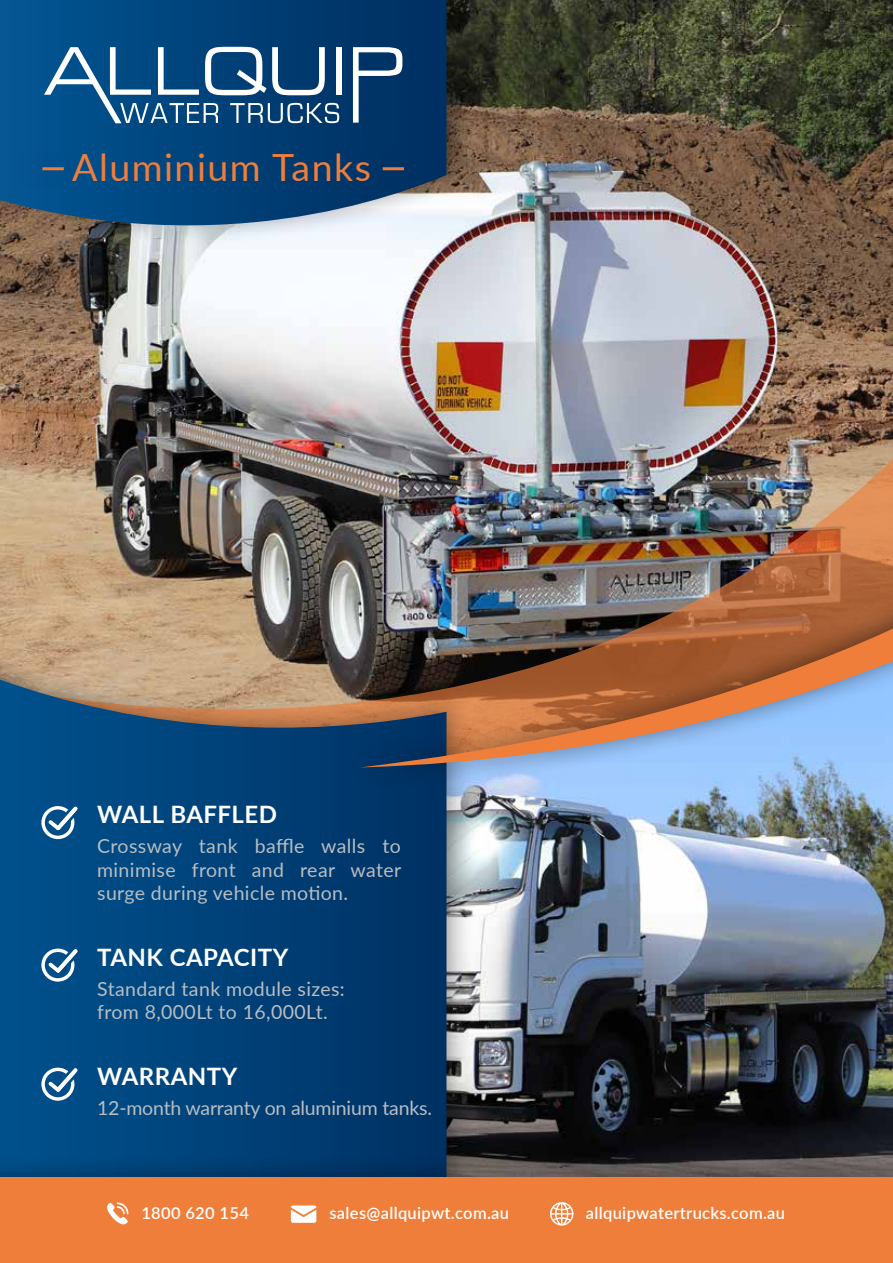
<style>
.page{position:relative;width:893px;height:1263px;background:#fff}
.page>*{position:absolute;margin:0;border:0;box-sizing:border-box;transform-origin:0 0}
.t1{font:37.5px "Lato";letter-spacing:.04em;color:#ef7e3b}
.t2{font:700 24px "Lato";letter-spacing:.02em;color:#fff}
.t3{font:19.5px/23.4px "Lato";letter-spacing:.02em;color:#b8bec2}
.t4{font:19.5px "Lato";letter-spacing:-.01em;color:#b8bec2}
.t5{font:600 16.5px "Lato";letter-spacing:.02em;color:#fff}
</style>
<div class="page">
<img style="left:0;top:0;width:893px;height:277px">
<img style="left:0;top:277px;width:893px;height:302px">
<div style="left:0;top:0;width:477px;height:245px;background:#000;opacity:.4"></div>
<svg style="left:0;top:0;width:446px;height:232px;background:#185081"></svg>
<svg style="left:353px;top:47px;width:49px;height:76px"></svg>
<div style="left:336px;top:47px;width:5px;height:48px;background:#fff"></div>
<svg style="left:44px;top:47px;width:295px;height:76px"></svg>
<img style="left:474px;top:790px;width:419px;height:364px">
<div style="left:0;top:579px;width:474px;height:684px;background:#000;opacity:.4"></div>
<svg style="left:0;top:680px;width:446px;height:474px;background:#0b4678"></svg>
<div style="left:0;top:1154px;width:893px;height:109px;background:#000;opacity:.4"></div>
<div style="left:0;top:1177px;width:893px;height:86px;background:#ef7e3b"></div>
<svg style="left:107px;top:1202px;width:21px;height:22px"></svg>
<svg style="left:550px;top:1202px;width:23px;height:23px"></svg>
<svg style="left:291px;top:1205px;width:25px;height:18px"></svg>
<div style="left:342px;top:336px;width:551px;height:454px;background:#000;opacity:.5"></div>
<img style="left:360px;top:357px;width:533px;height:410px">
<div style="left:17px;top:149px;width:55px;height:40px;background:#03518d"></div>
<hr style="left:43px;top:167px;width:21px;height:3px;background:#ef7e3b">
<div style="left:357px;top:149px;width:55px;height:40px;background:#003265"></div>
<hr style="left:383px;top:167px;width:21px;height:3px;background:#ef7e3b">
<svg style="left:41px;top:806px;width:37px;height:33px"></svg>
<svg style="left:41px;top:948px;width:37px;height:34px"></svg>
<svg style="left:41px;top:1068px;width:37px;height:33px"></svg>
<h1 class="t1" style="left:72px;top:141px;width:300px">Aluminium Tanks</h1>
<p class="t2" style="left:97px;top:797px;width:181px">WALL BAFFLED</p>
<p class="t3" style="left:97px;top:834px;width:305px;text-align:justify">Crossway tank baffle walls to minimise front and rear water surge during vehicle motion.</p>
<p class="t2" style="left:97px;top:939px;width:193px">TANK CAPACITY</p>
<p class="t3" style="left:97px;top:976px;width:249px">Standard tank module sizes: from 8,000Lt to 16,000Lt.</p>
<p class="t2" style="left:97px;top:1058px;width:142px">WARRANTY</p>
<p class="t4" style="left:97px;top:1094px;width:336px">12-month warranty on aluminium tanks.</p>
<p class="t5" style="left:141px;top:1201px;width:109px">1800 620 154</p>
<p class="t5" style="left:329px;top:1201px;width:181px">sales@allquipwt.com.au</p>
<p class="t5" style="left:586px;top:1201px;width:201px">allquipwatertrucks.com.au</p>
</div>
